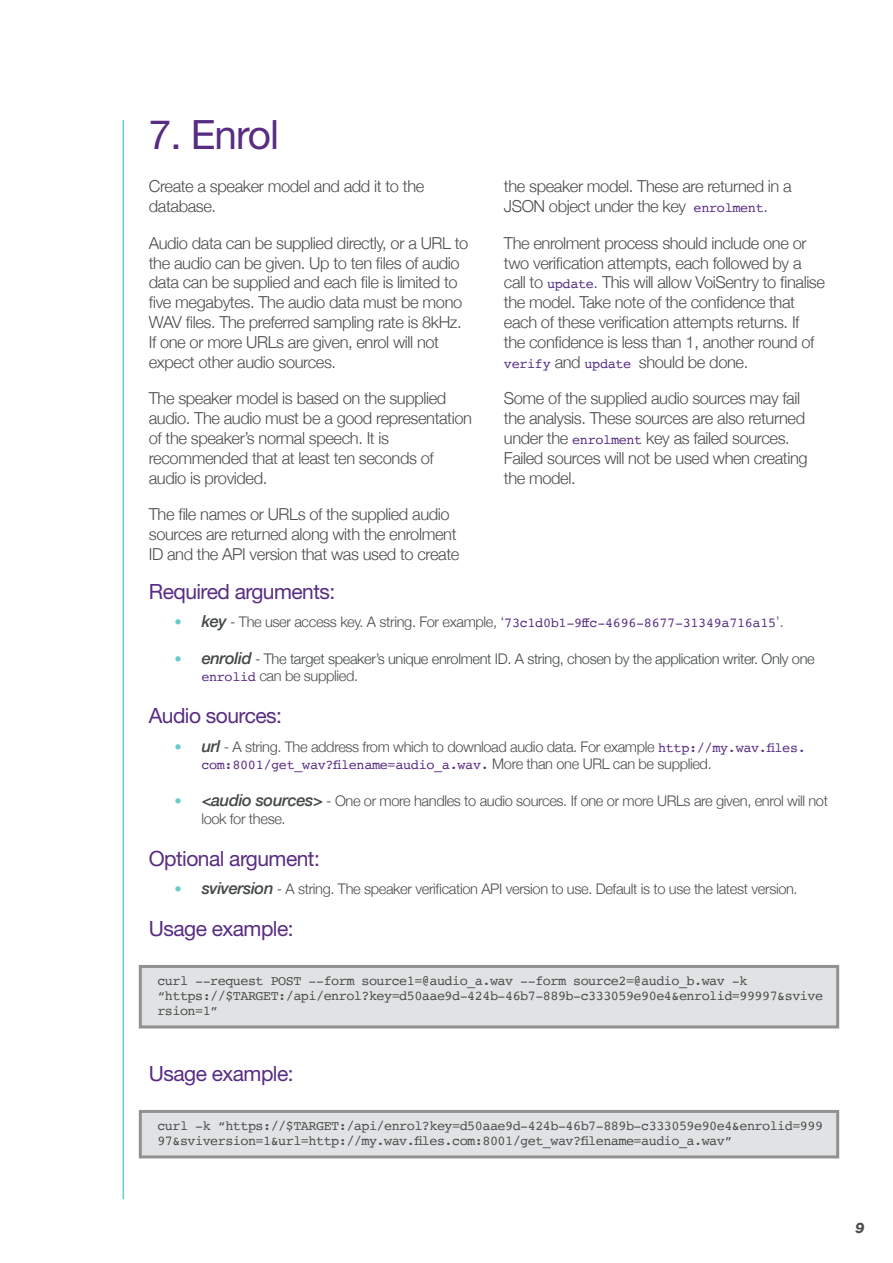
<style>
.page{position:relative;width:893px;height:1263px;background:#fff}
.page>*{position:absolute;margin:0;border:0;box-sizing:border-box;transform-origin:0 0}
.Heading_1{font:40.5px "Helvetica Neue LT Std";letter-spacing:-.025em;color:#582c83}
.Heading_2{font:21px "Helvetica Neue LT Std";letter-spacing:-.025em;color:#582c83}
.FINAL_COPY{font:300 16.5px/19.8px "Helvetica Neue";letter-spacing:-.025em;color:#4c4e4c}
.Heading_1-2{font:300 16.5px/19.8px "Helvetica Neue";letter-spacing:-.025em;color:#4c4e4c}
.t1{font:300 14.7px/17.5px "Helvetica Neue";letter-spacing:-.025em;color:#4c4e4c}
.t2{font:300 14.7px/17.5px "Helvetica Neue";letter-spacing:-.025em;color:#434848}
.t3{font:italic 800 14.7px "Helvetica Neue";color:#4c4e4c}
.code_style{font:13.5px/15px "Courier";letter-spacing:-.04em;color:#4c4e4c}
.t4{font:13.5px "Courier";letter-spacing:-.025em;color:#582c83}
.s1{font-family:"Courier";font-weight:400;font-size:13.5px;color:#582c83}
.s2{color:#64ccc9}
.s3{font-weight:500;font-style:italic;font-size:16.5px;color:#434848}
.s4{font-weight:500;font-style:italic;font-size:16.5px}
.s5{color:#4c4e4c}
.s6{font-family:"Helvetica Neue";font-weight:300;font-size:14.7px;color:#4c4e4c}
</style>
<div class="page">
<hr style="left:123px;top:120px;width:1px;height:1079px;background:#64ccc9">
<div style="left:139px;top:965px;width:700px;height:63px;background:#e1e2e4;border:3px solid #909190"></div>
<div style="left:139px;top:1110px;width:700px;height:48px;background:#e1e2e4;border:3px solid #909190"></div>
<p class="Heading_1" style="left:149px;top:110px;width:132px">7. Enrol</p>
<p class="Heading_1-2" style="left:149px;top:175px;width:277px">Create a speaker model and add it to the database.</p>
<p class="FINAL_COPY" style="left:149px;top:232px;width:321px">Audio data can be supplied directly, or a URL to the audio can be given. Up to ten files of audio data can be supplied and each file is limited to five megabytes. The audio data must be mono WAV files. The preferred sampling rate is 8kHz.<br>If one or more URLs are given, enrol will not expect other audio sources.</p>
<p class="FINAL_COPY" style="left:149px;top:387px;width:325px">The speaker model is based on the supplied audio. The audio must be a good representation of the speaker’s normal speech. It is recommended that at least ten seconds of audio is provided.</p>
<p class="FINAL_COPY" style="left:149px;top:503px;width:312px">The file names or URLs of the supplied audio sources are returned along with the enrolment<br>ID and the API version that was used to create</p>
<p class="FINAL_COPY" style="left:504px;top:175px;width:289px">the speaker model. These are returned in a<br>JSON object under the key <span class="s1">enrolment</span>.</p>
<p class="FINAL_COPY" style="left:504px;top:232px;width:323px">The enrolment process should include one or two verification attempts, each followed by a call to <span class="s1">update</span>. This will allow VoiSentry to finalise the model. Take note of the confidence that each of these verification attempts returns. If the confidence is less than 1, another round of <span class="s1">verify</span> and <span class="s1">update</span> should be done.</p>
<p class="FINAL_COPY" style="left:504px;top:387px;width:305px">Some of the supplied audio sources may fail the analysis. These sources are also returned under the <span class="s1">enrolment</span> key as failed sources.<br>Failed sources will not be used when creating the model.</p>
<p class="Heading_2" style="left:149px;top:579px;width:188px">Required arguments:</p>
<p class="t1" style="left:174px;top:612px;width:611px"><span class="s2">•</span> <span class="s3">key</span> - The user access key. A string. For example, ‘<span class="s1">73c1d0b1-9ffc-4696-8677-31349a716a15</span>’.</p>
<p class="t2" style="left:201px;top:649px;width:615px;text-indent:-27px"><span class="s2">•</span> <span class="s4">enrolid</span> - The target speaker’s unique enrolment ID. A string, chosen by the application writer. Only one <span class="s1">enrolid</span> <span class="s5">can be supplied.</span></p>
<p class="Heading_2" style="left:149px;top:703px;width:135px">Audio sources:</p>
<p class="t1" style="left:174px;top:737px;width:633px"><span class="s2">•</span> <span class="s3">url</span> - A string. The address from which to download audio data. For example <span class="s1">http://my.wav.files.</span></p>
<p class="t4" style="left:201px;top:755px;width:512px">com:8001/get_wav?filename=audio_a.wav. <span class="s6">More than one URL can be supplied.</span></p>
<p class="t1" style="left:201px;top:791px;width:628px;text-indent:-27px"><span class="s2">•</span> <span class="s3">&lt;audio sources&gt;</span> - One or more handles to audio sources. If one or more URLs are given, enrol will not look for these.</p>
<p class="Heading_2" style="left:149px;top:846px;width:173px">Optional argument:</p>
<p class="t1" style="left:174px;top:879px;width:625px"><span class="s2">•</span> <span class="s3">sviversion</span> - A string. The speaker verification API version to use. Default is to use the latest version.</p>
<p class="Heading_2" style="left:149px;top:916px;width:146px">Usage example:</p>
<p class="code_style" style="left:157px;top:973px;width:667px">curl --request POST --form source1=@audio_a.wav --form source2=@audio_b.wav -k “https://$TARGET:/api/enrol?key=d50aae9d-424b-46b7-889b-c333059e90e4&amp;enrolid=99997&amp;svive rsion=1”</p>
<p class="Heading_2" style="left:149px;top:1061px;width:146px">Usage example:</p>
<p class="code_style" style="left:157px;top:1118px;width:667px">curl -k “https://$TARGET:/api/enrol?key=d50aae9d-424b-46b7-889b-c333059e90e4&amp;enrolid=999<br>97&amp;sviversion=1&amp;url=http://my.wav.files.com:8001/get_wav?filename=audio_a.wav”</p>
<p class="t3" style="left:855px;top:1219px;width:11px">9</p>
</div>
